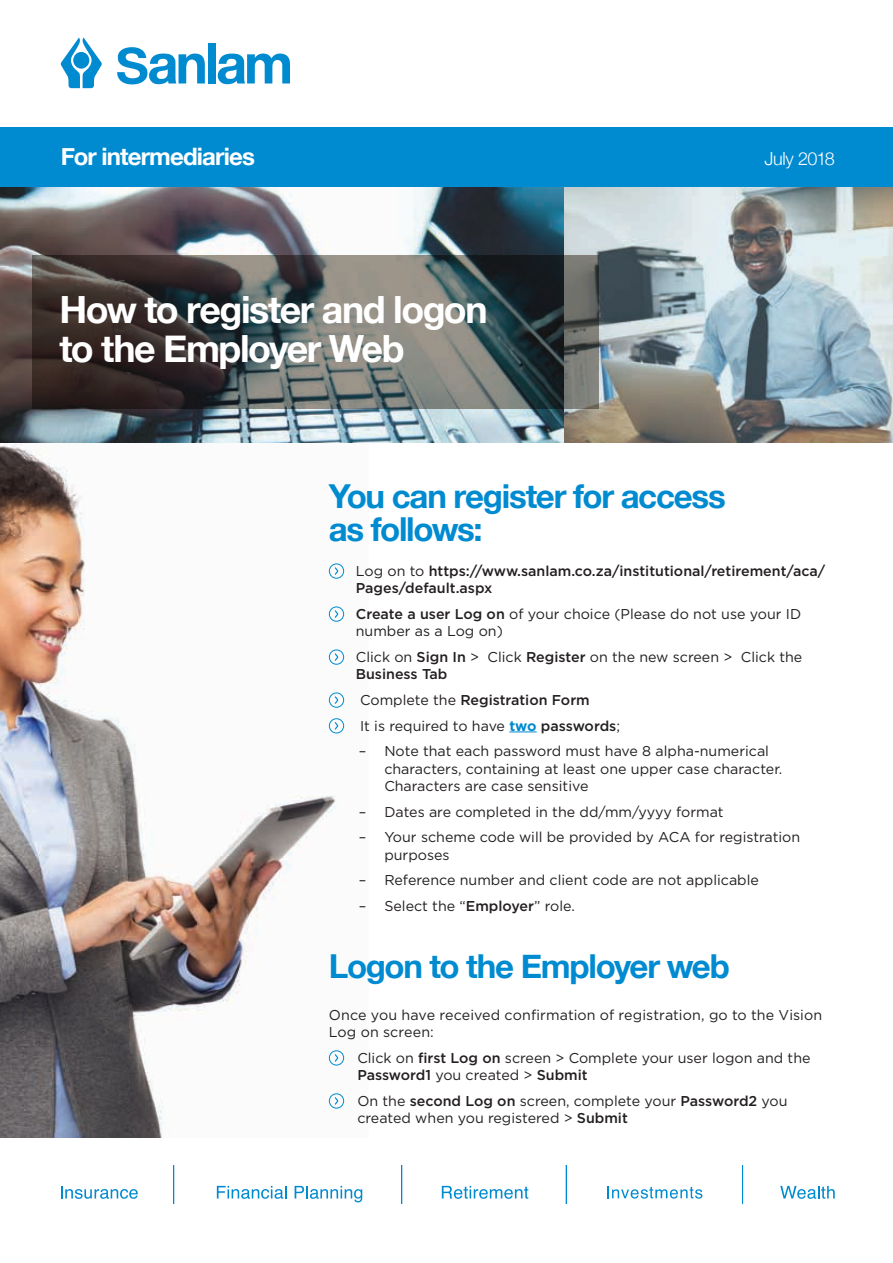
<style>
.page{position:relative;width:893px;height:1263px;background:#fff}
.page>*{position:absolute;margin:0;border:0;box-sizing:border-box;transform-origin:0 0}
.t1{font:700 37.5px/39px "Helvetica Neue";letter-spacing:-.04em;color:#fff}
.t2{font:700 33px/33px "Helvetica Neue";letter-spacing:-.04em;color:#008bd1}
.t3{font:700 24px "Helvetica Neue";letter-spacing:-.035em;color:#fff}
.t4{font:300 18px "Helvetica Neue";letter-spacing:-.03em;color:#fff}
.t5{font:14.25px/17.2px "Gotham";color:#231f20}
.t6{font:500 14.25px/17.2px "Gotham";color:#231f20}
.s1{font-weight:400}
.s2{font-weight:500}
.s3{font-weight:700;color:#008bd1}
</style>
<div class="page">
<div style="left:0;top:128px;width:893px;height:59px;background:#008bd1"></div>
<svg style="left:218px;top:54px;width:72px;height:30px"></svg>
<svg style="left:117px;top:47px;width:88px;height:37px"></svg>
<div style="left:208px;top:43px;width:7px;height:40px;background:#008bd1"></div>
<svg style="left:61px;top:38px;width:41px;height:50px"></svg>
<div style="left:73px;top:52px;width:16px;height:17px;background:#008bd1;border-radius:50%"></div>
<img style="left:0;top:442px;width:369px;height:695px">
<svg style="left:61px;top:1186px;width:77px;height:13px"></svg>
<svg style="left:217px;top:1186px;width:70px;height:13px"></svg>
<svg style="left:295px;top:1186px;width:67px;height:16px"></svg>
<svg style="left:442px;top:1186px;width:86px;height:13px"></svg>
<svg style="left:607px;top:1186px;width:95px;height:12px"></svg>
<svg style="left:780px;top:1186px;width:55px;height:13px"></svg>
<hr style="left:173px;top:1165px;width:1px;height:39px;background:#008bd1">
<hr style="left:401px;top:1165px;width:1px;height:39px;background:#008bd1">
<hr style="left:402px;top:1165px;width:1px;height:39px;background:#008bd1">
<hr style="left:742px;top:1165px;width:1px;height:39px;background:#008bd1">
<hr style="left:565px;top:1165px;width:2px;height:39px;background:#008bd1">
<img style="left:0;top:187px;width:564px;height:255px">
<svg style="left:509px;top:731px;width:28px;height:1px"></svg>
<svg style="left:329px;top:563px;width:15px;height:16px"></svg>
<svg style="left:329px;top:606px;width:15px;height:16px"></svg>
<svg style="left:329px;top:649px;width:15px;height:16px"></svg>
<svg style="left:329px;top:692px;width:15px;height:16px"></svg>
<svg style="left:329px;top:718px;width:15px;height:15px"></svg>
<svg style="left:329px;top:1050px;width:15px;height:15px"></svg>
<svg style="left:329px;top:1093px;width:15px;height:15px"></svg>
<svg style="left:564px;top:187px;width:329px;height:255px;background:#9fabaf"></svg>
<svg style="left:32px;top:255px;width:566px;height:153px;background:#515351"></svg>
<h3 class="t3" style="left:61px;top:141px;width:196px">For intermediaries</h3>
<p class="t4" style="left:765px;top:147px;width:72px">July 2018</p>
<h1 class="t1" style="left:60px;top:289px;width:430px">How to register and logon to the Employer Web</h1>
<h2 class="t2" style="left:329px;top:479px;width:398px">You can register for access as follows:</h2>
<p class="t6" style="left:356px;top:562px;width:471px"><span class="s1">Log on to</span> https://www.sanlam.co.za/institutional/retirement/aca/<br>Pages/default.aspx</p>
<p class="t5" style="left:356px;top:605px;width:447px"><span class="s2">Create a user Log on</span> of your choice (Please do not use your ID number as a Log on)</p>
<p class="t5" style="left:356px;top:648px;width:448px">Click on <span class="s2">Sign In</span> &gt; Click <span class="s2">Register</span> on the new screen &gt; Click the<br><span class="s2">Business Tab</span></p>
<p class="t5" style="left:360px;top:686px;width:261px;line-height:25.8px">Complete the <span class="s2">Registration Form<br></span>It is required to have <span class="s3">two</span> <span class="s2">passwords</span>;</p>
<p class="t5" style="left:384px;top:742px;width:399px;text-indent:-25px">– Note that each password must have 8 alpha-numerical characters, containing at least one upper case character.<br>Characters are case sensitive</p>
<p class="t5" style="left:359px;top:802px;width:366px">– Dates are completed in the dd/mm/yyyy format</p>
<p class="t5" style="left:384px;top:828px;width:417px;text-indent:-25px">– Your scheme code will be provided by ACA for registration purposes</p>
<p class="t5" style="left:359px;top:871px;width:402px">– Reference number and client code are not applicable</p>
<p class="t5" style="left:359px;top:897px;width:218px">– Select the “<span class="s2">Employer</span>” role.</p>
<h2 class="t2" style="left:329px;top:949px;width:402px">Logon to the Employer web</h2>
<p class="t5" style="left:329px;top:1007px;width:495px;line-height:16.5px">Once you have received confirmation of registration, go to the Vision<br>Log on screen:</p>
<p class="t5" style="left:357px;top:1048px;width:455px">Click on <span class="s2">first Log on</span> screen &gt; Complete your user logon and the<br><span class="s2">Password1</span> you created &gt; <span class="s2">Submit</span></p>
<p class="t5" style="left:357px;top:1091px;width:432px">On the <span class="s2">second Log on</span> screen, complete your <span class="s2">Password2</span> you created when you registered &gt; <span class="s2">Submit</span></p>
</div>
